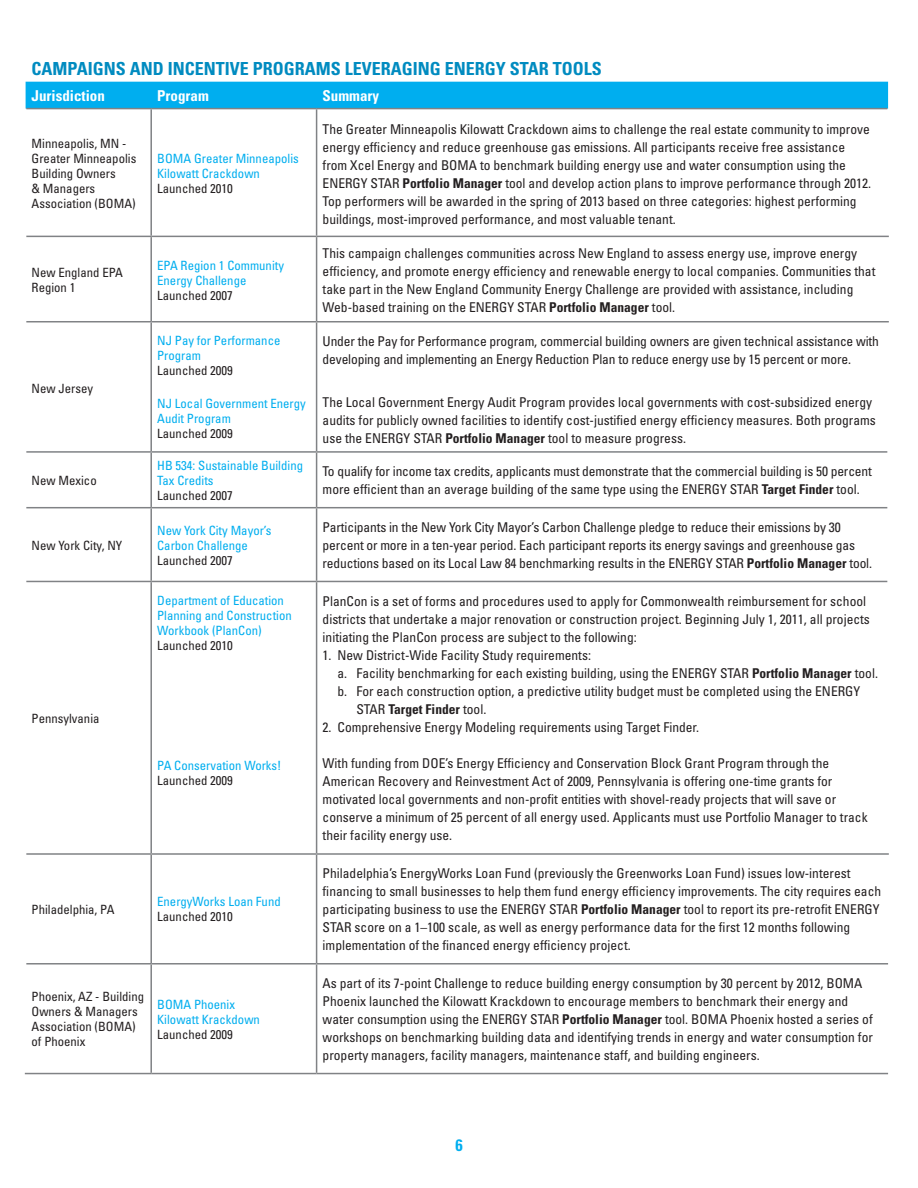
<style>
.page{position:relative;width:918px;height:1188px;background:#fff}
.page>*{position:absolute;margin:0;border:0;box-sizing:border-box;transform-origin:0 0}
.t1{font:700 condensed 18px "Univers";color:#008bc0}
.t2{font:700 condensed 16.5px "Univers";color:#00aeef}
.t3{font:700 condensed 15px "Univers";color:#fff}
.t4{font:condensed 13.5px/18px "Univers";color:#231f20}
.t5{font:700 condensed 13.5px "Univers";color:#231f20}
.t6{font:condensed 12.75px/15px "Univers";color:#231f20}
.t7{font:condensed 12.75px/15px "Univers";color:#00aeef}
.s1{font-weight:700}
.s2{font-weight:400}
</style>
<div class="page">
<div style="left:26px;top:82px;width:862px;height:27px;background:#00aeef"></div>
<hr style="left:150px;top:453px;width:2px;height:54px;background:#808285">
<hr style="left:316px;top:453px;width:1px;height:54px;background:#808285">
<hr style="left:150px;top:508px;width:2px;height:73px;background:#808285">
<hr style="left:316px;top:508px;width:1px;height:73px;background:#808285">
<hr style="left:25px;top:1073px;width:126px;height:1px;background:#808285">
<hr style="left:151px;top:1073px;width:166px;height:1px;background:#808285">
<hr style="left:317px;top:1073px;width:571px;height:1px;background:#808285">
<hr style="left:26px;top:853px;width:125px;height:2px;background:#808285">
<hr style="left:151px;top:853px;width:166px;height:2px;background:#808285">
<hr style="left:317px;top:853px;width:572px;height:2px;background:#808285">
<hr style="left:26px;top:963px;width:125px;height:2px;background:#808285">
<hr style="left:151px;top:963px;width:166px;height:2px;background:#808285">
<hr style="left:317px;top:963px;width:571px;height:2px;background:#808285">
<hr style="left:150px;top:582px;width:2px;height:271px;background:#808285">
<hr style="left:316px;top:582px;width:1px;height:271px;background:#808285">
<hr style="left:26px;top:108px;width:125px;height:1px;background:#808285">
<hr style="left:151px;top:108px;width:166px;height:1px;background:#808285">
<hr style="left:317px;top:108px;width:570px;height:1px;background:#808285">
<hr style="left:150px;top:109px;width:2px;height:127px;background:#808285">
<hr style="left:316px;top:109px;width:1px;height:127px;background:#808285">
<hr style="left:26px;top:321px;width:125px;height:1px;background:#808285">
<hr style="left:151px;top:321px;width:166px;height:1px;background:#808285">
<hr style="left:317px;top:321px;width:572px;height:1px;background:#808285">
<hr style="left:26px;top:236px;width:125px;height:1px;background:#808285">
<hr style="left:151px;top:236px;width:166px;height:1px;background:#808285">
<hr style="left:317px;top:236px;width:572px;height:1px;background:#808285">
<hr style="left:150px;top:322px;width:2px;height:129px;background:#808285">
<hr style="left:316px;top:322px;width:1px;height:129px;background:#808285">
<hr style="left:26px;top:451px;width:125px;height:2px;background:#808285">
<hr style="left:151px;top:451px;width:166px;height:2px;background:#808285">
<hr style="left:317px;top:451px;width:570px;height:2px;background:#808285">
<hr style="left:150px;top:237px;width:2px;height:84px;background:#808285">
<hr style="left:150px;top:855px;width:2px;height:108px;background:#808285">
<hr style="left:150px;top:965px;width:2px;height:108px;background:#808285">
<hr style="left:316px;top:237px;width:1px;height:84px;background:#808285">
<hr style="left:316px;top:855px;width:1px;height:108px;background:#808285">
<hr style="left:316px;top:965px;width:1px;height:108px;background:#808285">
<hr style="left:26px;top:507px;width:125px;height:1px;background:#808285">
<hr style="left:151px;top:507px;width:166px;height:1px;background:#808285">
<hr style="left:317px;top:507px;width:570px;height:1px;background:#808285">
<hr style="left:26px;top:581px;width:125px;height:1px;background:#808285">
<hr style="left:151px;top:581px;width:166px;height:1px;background:#808285">
<hr style="left:317px;top:581px;width:570px;height:1px;background:#808285">
<h1 class="t1" style="left:32px;top:58px;width:572px">CAMPAIGNS AND INCENTIVE PROGRAMS LEVERAGING ENERGY STAR TOOLS</h1>
<p class="t3" style="left:32px;top:87px;width:75px">Jurisdiction</p>
<p class="t3" style="left:157px;top:87px;width:53px">Program</p>
<p class="t3" style="left:323px;top:87px;width:58px">Summary</p>
<p class="t6" style="left:32px;top:136px;width:106px">Minneapolis, MN -<br>Greater Minneapolis<br>Building Owners<br>&amp; Managers<br>Association (BOMA)</p>
<p class="t4" style="left:323px;top:120px;width:550px">The Greater Minneapolis Kilowatt Crackdown aims to challenge the real estate community to improve energy efficiency and reduce greenhouse gas emissions. All participants receive free assistance from Xcel Energy and BOMA to benchmark building energy use and water consumption using the ENERGY STAR <span class="s1">Portfolio Manager</span> tool and develop action plans to improve performance through 2012.<br>Top performers will be awarded in the spring of 2013 based on three categories: highest performing buildings, most-improved performance, and most valuable tenant.</p>
<p class="t7" style="left:157px;top:151px;width:143px">BOMA Greater Minneapolis<br>Kilowatt Crackdown</p>
<p class="t6" style="left:157px;top:181px;width:77px">Launched 2010</p>
<p class="t6" style="left:32px;top:265px;width:93px">New England EPA<br>Region 1</p>
<p class="t7" style="left:157px;top:258px;width:128px">EPA Region 1 Community<br>Energy Challenge</p>
<p class="t6" style="left:157px;top:288px;width:77px">Launched 2007</p>
<p class="t6" style="left:32px;top:381px;width:63px">New Jersey</p>
<p class="t6" style="left:32px;top:473px;width:67px">New Mexico</p>
<p class="t6" style="left:32px;top:537px;width:92px">New York City, NY</p>
<p class="t6" style="left:32px;top:711px;width:69px">Pennsylvania</p>
<p class="t7" style="left:157px;top:333px;width:125px">NJ Pay for Performance<br>Program</p>
<p class="t6" style="left:157px;top:363px;width:77px">Launched 2009</p>
<p class="t7" style="left:157px;top:396px;width:150px">NJ Local Government Energy<br>Audit Program</p>
<p class="t6" style="left:157px;top:426px;width:77px">Launched 2009</p>
<p class="t7" style="left:157px;top:458px;width:147px">HB 534: Sustainable Building<br>Tax Credits</p>
<p class="t6" style="left:157px;top:488px;width:77px">Launched 2007</p>
<p class="t7" style="left:157px;top:522px;width:116px">New York City Mayor’s<br>Carbon Challenge</p>
<p class="t6" style="left:157px;top:552px;width:77px">Launched 2007</p>
<p class="t7" style="left:157px;top:593px;width:136px">Department of Education<br>Planning and Construction<br>Workbook (PlanCon)</p>
<p class="t6" style="left:157px;top:638px;width:77px">Launched 2010</p>
<p class="t7" style="left:157px;top:758px;width:126px">PA Conservation Works!</p>
<p class="t6" style="left:157px;top:773px;width:77px">Launched 2009</p>
<p class="t6" style="left:32px;top:902px;width:84px">Philadelphia, PA</p>
<p class="t7" style="left:157px;top:894px;width:125px">EnergyWorks Loan Fund</p>
<p class="t6" style="left:157px;top:909px;width:77px">Launched 2010</p>
<p class="t6" style="left:32px;top:989px;width:114px">Phoenix, AZ - Building<br>Owners &amp; Managers<br>Association (BOMA) of Phoenix</p>
<p class="t7" style="left:157px;top:997px;width:104px">BOMA Phoenix<br>Kilowatt Krackdown</p>
<p class="t6" style="left:157px;top:1027px;width:77px">Launched 2009</p>
<p class="t4" style="left:323px;top:244px;width:554px">This campaign challenges communities across New England to assess energy use, improve energy efficiency, and promote energy efficiency and renewable energy to local companies. Communities that take part in the New England Community Energy Challenge are provided with assistance, including Web-based training on the ENERGY STAR <span class="s1">Portfolio Manager</span> tool.</p>
<p class="t4" style="left:323px;top:332px;width:558px">Under the Pay for Performance program, commercial building owners are given technical assistance with developing and implementing an Energy Reduction Plan to reduce energy use by 15 percent or more.</p>
<p class="t4" style="left:323px;top:393px;width:555px">The Local Government Energy Audit Program provides local governments with cost-subsidized energy audits for publicly owned facilities to identify cost-justified energy efficiency measures. Both programs use the ENERGY STAR <span class="s1">Portfolio Manager</span> tool to measure progress.</p>
<p class="t4" style="left:323px;top:462px;width:551px">To qualify for income tax credits, applicants must demonstrate that the commercial building is 50 percent more efficient than an average building of the same type using the ENERGY STAR <span class="s1">Target Finder</span> tool.</p>
<p class="t4" style="left:323px;top:518px;width:551px">Participants in the New York City Mayor’s Carbon Challenge pledge to reduce their emissions by 30 percent or more in a ten-year period. Each participant reports its energy savings and greenhouse gas reductions based on its Local Law 84 benchmarking results in the ENERGY STAR <span class="s1">Portfolio Manager</span> tool.</p>
<p class="t4" style="left:323px;top:592px;width:549px">PlanCon is a set of forms and procedures used to apply for Commonwealth reimbursement for school districts that undertake a major renovation or construction project. Beginning July 1, 2011, all projects initiating the PlanCon process are subject to the following:</p>
<p class="t4" style="left:323px;top:646px;width:270px">1. New District-Wide Facility Study requirements:</p>
<p class="t4" style="left:337px;top:664px;width:542px">a. Facility benchmarking for each existing building, using the ENERGY STAR <span class="s1">Portfolio Manager</span> tool.</p>
<p class="t4" style="left:337px;top:682px;width:524px">b. For each construction option, a predictive utility budget must be completed using the ENERGY</p>
<p class="t5" style="left:356px;top:701px;width:131px"><span class="s2">STAR</span> Target Finder <span class="s2">tool.</span></p>
<p class="t4" style="left:323px;top:718px;width:378px">2. Comprehensive Energy Modeling requirements using Target Finder.</p>
<p class="t4" style="left:323px;top:754px;width:547px">With funding from DOE’s Energy Efficiency and Conservation Block Grant Program through the American Recovery and Reinvestment Act of 2009, Pennsylvania is offering one-time grants for motivated local governments and non-profit entities with shovel-ready projects that will save or conserve a minimum of 25 percent of all energy used. Applicants must use Portfolio Manager to track their facility energy use.</p>
<p class="t4" style="left:323px;top:864px;width:560px">Philadelphia’s EnergyWorks Loan Fund (previously the Greenworks Loan Fund) issues low-interest financing to small businesses to help them fund energy efficiency improvements. The city requires each participating business to use the ENERGY STAR <span class="s1">Portfolio Manager</span> tool to report its pre-retrofit ENERGY STAR score on a 1–100 scale, as well as energy performance data for the first 12 months following implementation of the financed energy efficiency project.</p>
<p class="t4" style="left:323px;top:974px;width:552px">As part of its 7-point Challenge to reduce building energy consumption by 30 percent by 2012, BOMA Phoenix launched the Kilowatt Krackdown to encourage members to benchmark their energy and water consumption using the ENERGY STAR <span class="s1">Portfolio Manager</span> tool. BOMA Phoenix hosted a series of workshops on benchmarking building data and identifying trends in energy and water consumption for property managers, facility managers, maintenance staff, and building engineers.</p>
<p class="t2" style="left:455px;top:1135px;width:9px">6</p>
</div>
